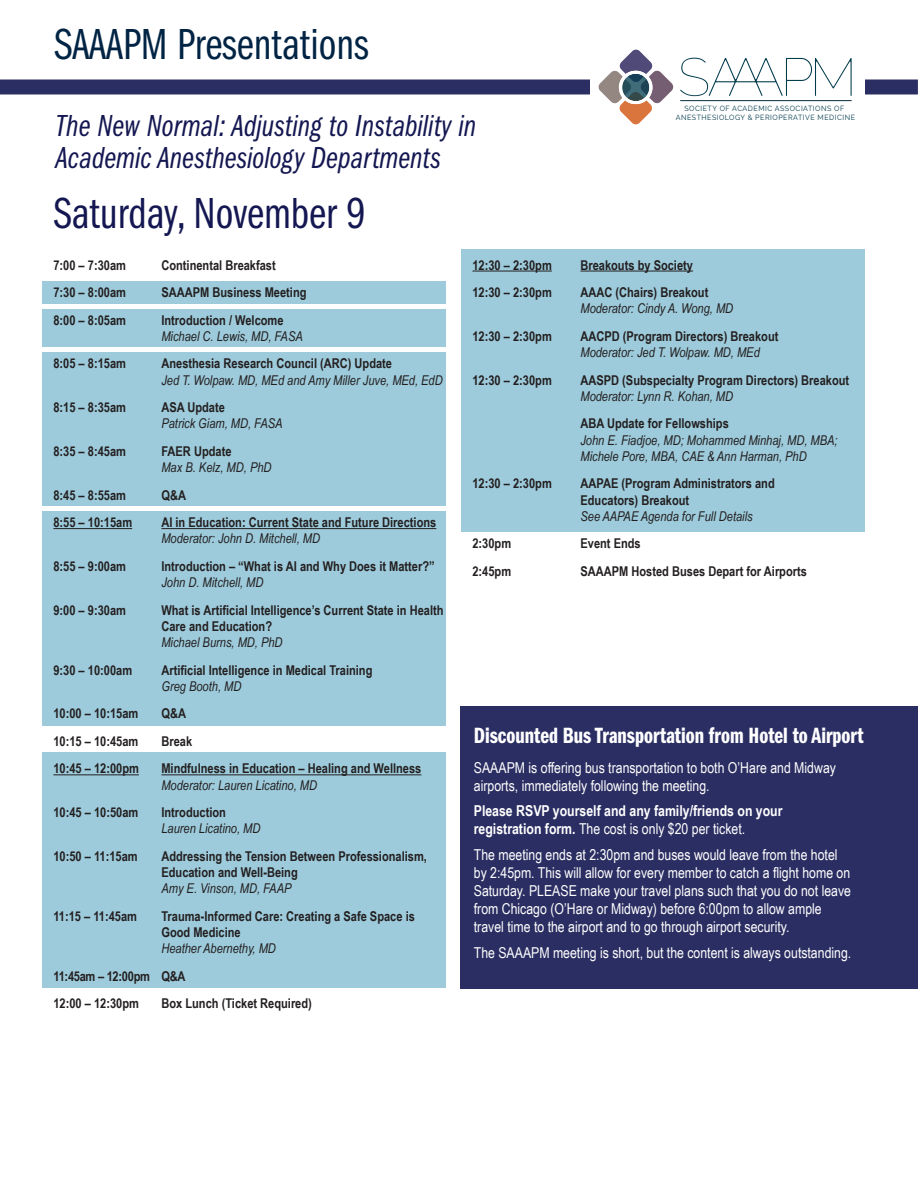
<style>
.page{position:relative;width:918px;height:1188px;background:#fff}
.page>*{position:absolute;margin:0;border:0;box-sizing:border-box;transform-origin:0 0}
.t1{font:45px "Franklin Gothic LT Pro Bk Cm";color:#022444}
.t2{font:45px "Franklin Gothic LT Pro Bk Cm";color:#141751}
.t3{font:31.5px/31.8px "Franklin Gothic LT Pro Bk Cm It";color:#141751}
.t4{font:22.8px "Franklin Gothic LT Pro Dm Cm";color:#fff}
.t5{font:15px/18px "Arial Narrow";color:#fff}
.t6{font:700 15px/18px "Arial Narrow";color:#fff}
.t7{font:700 13.5px/16.2px "Arial Narrow";color:#231f20}
.t8{font:italic 13.5px/16.2px "Arial Narrow";color:#231f20}
.t9{font:700 13.5px "Arial Narrow";letter-spacing:-.02em;color:#231f20}
.t10{font:7.5px/9px "Raleway";letter-spacing:.075em;color:#003b4d;text-align:center;scale:.95 1}
.s1{font-weight:700;font-style:normal}
.s2{font-weight:400;font-style:italic}
.s3{font-weight:400}
</style>
<div class="page">
<div style="left:0;top:80px;width:918px;height:14px;background:#2b2e62"></div>
<div style="left:461px;top:706px;width:457px;height:282px;background:#2b2e62"></div>
<div style="left:42px;top:281px;width:404px;height:23px;background:#9dcbdb"></div>
<div style="left:42px;top:309px;width:404px;height:38px;background:#9dcbdb"></div>
<div style="left:42px;top:352px;width:404px;height:153px;background:#9dcbdb"></div>
<div style="left:42px;top:511px;width:404px;height:215px;background:#9dcbdb"></div>
<div style="left:42px;top:753px;width:404px;height:235px;background:#9dcbdb"></div>
<div style="left:461px;top:250px;width:404px;height:282px;background:#9dcbdb"></div>
<div style="left:590px;top:49px;width:275px;height:76px;background:#fff"></div>
<svg style="left:680px;top:58px;width:172px;height:38px"></svg>
<hr style="left:680px;top:100px;width:172px;height:1px;background:#274653">
<svg style="left:598px;top:49px;width:76px;height:76px"></svg>
<hr style="left:53px;top:528px;width:79px;height:1px;background:#231f20">
<hr style="left:161px;top:528px;width:275px;height:1px;background:#231f20">
<hr style="left:53px;top:774px;width:86px;height:1px;background:#231f20">
<hr style="left:161px;top:774px;width:260px;height:1px;background:#231f20">
<hr style="left:472px;top:271px;width:80px;height:1px;background:#231f20">
<hr style="left:580px;top:271px;width:113px;height:1px;background:#231f20">
<p class="t1" style="left:54px;top:20px;width:316px">SAAAPM Presentations</p>
<p class="t3" style="left:55px;top:110px;width:423px">The New Normal: Adjusting to Instability in<br>Academic Anesthesiology Departments</p>
<p class="t2" style="left:53px;top:189px;width:314px">Saturday, November 9</p>
<p class="t10" style="left:676px;top:104px;width:190px">SOCIETY OF ACADEMIC ASSOCIATIONS OF<br>ANESTHESIOLOGY &amp; PERIOPERATIVE MEDICINE</p>
<p class="t7" style="left:53px;top:256px;width:74px">7:00 – 7:30am</p>
<p class="t7" style="left:161px;top:256px;width:116px">Continental Breakfast</p>
<p class="t7" style="left:53px;top:284px;width:74px">7:30 – 8:00am</p>
<p class="t7" style="left:161px;top:284px;width:147px">SAAAPM Business Meeting</p>
<p class="t7" style="left:53px;top:311px;width:74px">8:00 – 8:05am</p>
<p class="t8" style="left:161px;top:312px;width:143px"><span class="s1">Introduction / Welcome<br></span>Michael C. Lewis, MD, FASA</p>
<p class="t7" style="left:53px;top:355px;width:74px">8:05 – 8:15am</p>
<p class="t8" style="left:161px;top:355px;width:283px"><span class="s1">Anesthesia Research Council (ARC) Update<br></span>Jed T. Wolpaw. MD, MEd and Amy Miller Juve, MEd, EdD</p>
<p class="t7" style="left:53px;top:399px;width:74px">8:15 – 8:35am</p>
<p class="t8" style="left:161px;top:399px;width:123px"><span class="s1">ASA Update<br></span>Patrick Giam, MD, FASA</p>
<p class="t7" style="left:53px;top:442px;width:74px">8:35 – 8:45am</p>
<p class="t8" style="left:161px;top:443px;width:112px"><span class="s1">FAER Update<br></span>Max B. Kelz, MD, PhD</p>
<p class="t7" style="left:53px;top:486px;width:74px">8:45 – 8:55am</p>
<p class="t7" style="left:161px;top:486px;width:26px">Q&amp;A</p>
<p class="t7" style="left:53px;top:514px;width:80px">8:55 – 10:15am</p>
<p class="t7" style="left:161px;top:514px;width:276px">AI in Education: Current State and Future Directions<br><span class="s2">Moderator: John D. Mitchell, MD</span></p>
<p class="t7" style="left:53px;top:557px;width:74px">8:55 – 9:00am</p>
<p class="t7" style="left:161px;top:557px;width:275px">Introduction – “What is AI and Why Does it Matter?”<br><span class="s2">John D. Mitchell, MD</span></p>
<p class="t7" style="left:53px;top:601px;width:74px">9:00 – 9:30am</p>
<p class="t7" style="left:161px;top:601px;width:284px">What is Artificial Intelligence’s Current State in Health<br>Care and Education?<br><span class="s2">Michael Burns, MD, PhD</span></p>
<p class="t7" style="left:53px;top:661px;width:80px">9:30 – 10:00am</p>
<p class="t7" style="left:161px;top:661px;width:213px">Artificial Intelligence in Medical Training<br><span class="s2">Greg Booth, MD</span></p>
<p class="t7" style="left:53px;top:705px;width:86px">10:00 – 10:15am</p>
<p class="t7" style="left:161px;top:705px;width:26px">Q&amp;A</p>
<p class="t7" style="left:53px;top:732px;width:86px">10:15 – 10:45am</p>
<p class="t7" style="left:161px;top:732px;width:32px">Break</p>
<p class="t7" style="left:53px;top:760px;width:87px">10:45 – 12:00pm</p>
<p class="t7" style="left:161px;top:760px;width:262px">Mindfulness in Education – Healing and Wellness<br><span class="s2">Moderator: Lauren Licatino, MD</span></p>
<p class="t7" style="left:53px;top:804px;width:86px">10:45 – 10:50am</p>
<p class="t8" style="left:161px;top:804px;width:101px"><span class="s1">Introduction<br></span>Lauren Licatino, MD</p>
<p class="t7" style="left:53px;top:847px;width:86px">10:50 – 11:15am</p>
<p class="t7" style="left:161px;top:847px;width:267px">Addressing the Tension Between Professionalism,<br>Education and Well-Being<br><span class="s2">Amy E. Vinson, MD, FAAP</span></p>
<p class="t7" style="left:53px;top:907px;width:85px">11:15 – 11:45am</p>
<p class="t7" style="left:161px;top:907px;width:255px">Trauma-Informed Care: Creating a Safe Space is<br>Good Medicine<br><span class="s2">Heather Abernethy, MD</span></p>
<p class="t9" style="left:53px;top:966px;width:134px">11:45am – 12:00pm Q&amp;A</p>
<p class="t7" style="left:53px;top:995px;width:87px">12:00 – 12:30pm</p>
<p class="t7" style="left:161px;top:995px;width:152px">Box Lunch (Ticket Required)</p>
<p class="t7" style="left:472px;top:256px;width:81px">12:30 – 2:30pm</p>
<p class="t7" style="left:580px;top:256px;width:114px">Breakouts by Society</p>
<p class="t7" style="left:472px;top:284px;width:81px">12:30 – 2:30pm</p>
<p class="t8" style="left:580px;top:284px;width:154px"><span class="s1">AAAC (Chairs) Breakout<br></span>Moderator: Cindy A. Wong, MD</p>
<p class="t7" style="left:472px;top:327px;width:81px">12:30 – 2:30pm</p>
<p class="t7" style="left:580px;top:327px;width:200px">AACPD (Program Directors) Breakout<br><span class="s2">Moderator: Jed T. Wolpaw. MD, MEd</span></p>
<p class="t7" style="left:472px;top:371px;width:81px">12:30 – 2:30pm</p>
<p class="t7" style="left:580px;top:371px;width:270px">AASPD (Subspecialty Program Directors) Breakout<br><span class="s2">Moderator: Lynn R. Kohan, MD</span></p>
<p class="t8" style="left:580px;top:415px;width:259px"><span class="s1">ABA Update for Fellowships<br></span>John E. Fiadjoe, MD; Mohammed Minhaj, MD, MBA;<br>Michele Pore, MBA, CAE &amp; Ann Harman, PhD</p>
<p class="t7" style="left:472px;top:475px;width:81px">12:30 – 2:30pm</p>
<p class="t7" style="left:580px;top:475px;width:196px">AAPAE (Program Administrators and<br>Educators) Breakout<br><span class="s2">See AAPAE Agenda for Full Details</span></p>
<p class="t7" style="left:472px;top:535px;width:40px">2:30pm</p>
<p class="t7" style="left:580px;top:535px;width:62px">Event Ends</p>
<p class="t7" style="left:472px;top:562px;width:40px">2:45pm</p>
<p class="t7" style="left:580px;top:562px;width:228px">SAAAPM Hosted Buses Depart for Airports</p>
<p class="t4" style="left:474px;top:723px;width:392px">Discounted Bus Transportation from Hotel to Airport</p>
<p class="t5" style="left:474px;top:758px;width:364px">SAAAPM is offering bus transportation to both O’Hare and Midway airports, immediately following the meeting.</p>
<p class="t6" style="left:474px;top:801px;width:310px">Please RSVP yourself and any family/friends on your registration form. <span class="s3">The cost is only $20 per ticket.</span></p>
<p class="t5" style="left:474px;top:845px;width:379px">The meeting ends at 2:30pm and buses would leave from the hotel by 2:45pm. This will allow for every member to catch a flight home on Saturday. PLEASE make your travel plans such that you do not leave from Chicago (O’Hare or Midway) before 6:00pm to allow ample travel time to the airport and to go through airport security.</p>
<p class="t5" style="left:474px;top:943px;width:379px">The SAAAPM meeting is short, but the content is always outstanding.</p>
</div>
